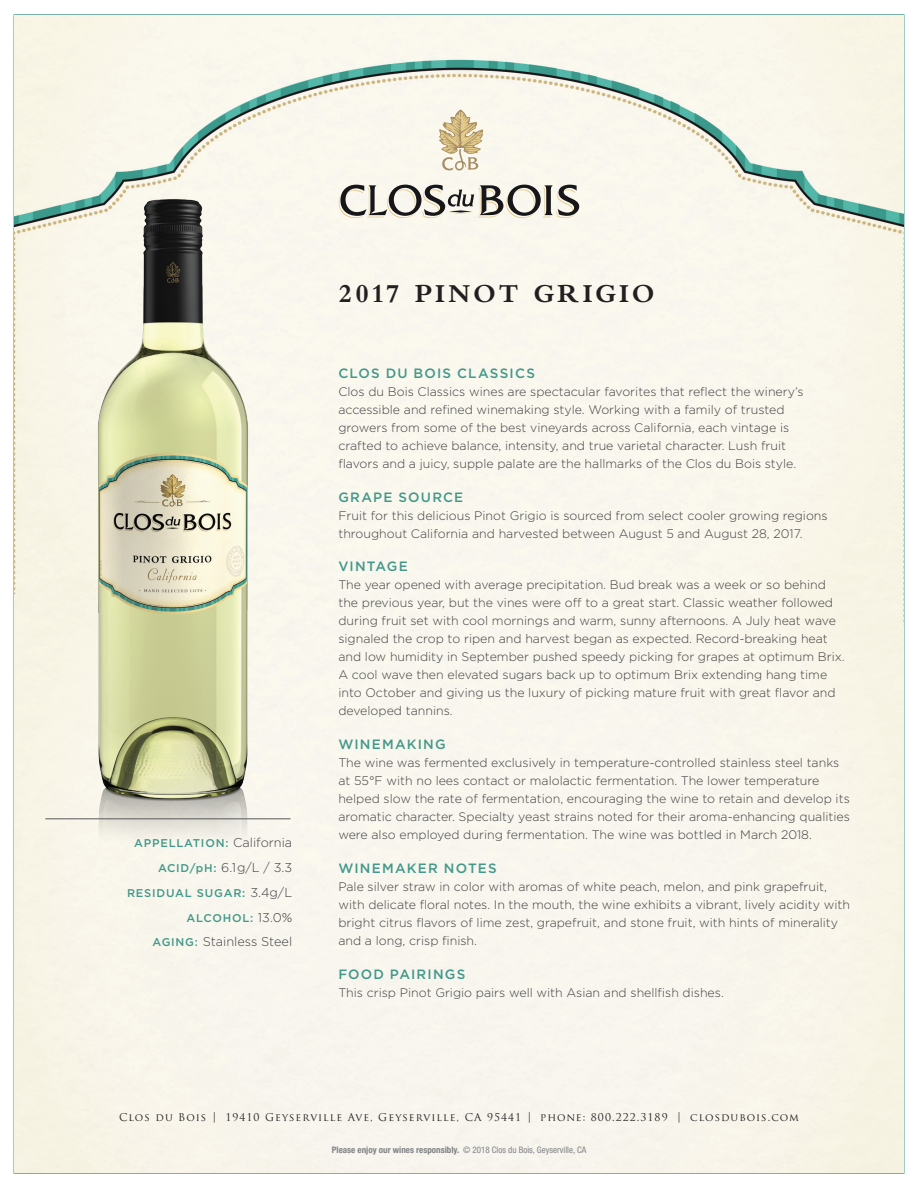
<style>
.page{position:relative;width:918px;height:1188px;background:#fff}
.page>*{position:absolute;margin:0;border:0;box-sizing:border-box;transform-origin:0 0}
.t1{font:700 27px "Bembo";letter-spacing:.11em;color:#231f20}
.Trajan_Subhead{font:500 13.5px "Gotham";letter-spacing:.085em;color:#42988a}
.Side_Bar_copy{font:300 12.75px "Gotham";color:#3e3e3f}
.Body_Copy{font:300 12.3px/18px "Gotham";color:#3e3e3f}
.Side_Bar_copy-2{font:500 11.25px "Gotham";letter-spacing:.07em;color:#42988a}
.t2{font:10.5px "Trajan Pro";letter-spacing:.1em;color:#231f20}
.t3{font:700 condensed 9px "Helvetica Neue";color:#808285}
.s1{font-weight:300;font-size:12.75px;color:#3e3e3f}
.s2{font-weight:500;font-size:11.25px;color:#42988a}
.s3{font-weight:400}
</style>
<div class="page">
<div style="left:15px;top:16px;width:888px;height:1156px;background:#f8f6ed"></div>
<svg style="left:439px;top:110px;width:44px;height:61px;background:#ddcfaf"></svg>
<svg style="left:339px;top:184px;width:240px;height:34px;background:#b6b3ab"></svg>
<img style="left:72px;top:190px;width:202px;height:691px">
<hr style="left:45px;top:819px;width:246px;height:1px;background:#57585a">
<p class="Side_Bar_copy-2" style="left:134px;top:837px;width:160px">APPELLATION: <span class="s1">California</span></p>
<p class="Side_Bar_copy" style="left:158px;top:861px;width:136px"><span class="s2">ACID/pH:</span> 6.1g/L / 3.3</p>
<p class="Side_Bar_copy-2" style="left:127px;top:887px;width:167px">RESIDUAL SUGAR: <span class="s1">3.4g/L</span></p>
<p class="Side_Bar_copy-2" style="left:187px;top:911px;width:107px">ALCOHOL: <span class="s1">13.0%</span></p>
<p class="Side_Bar_copy" style="left:152px;top:935px;width:141px"><span class="s2">AGING:</span> Stainless Steel</p>
<p class="t1" style="left:339px;top:279px;width:317px">2017 PINOT GRIGIO</p>
<p class="Trajan_Subhead" style="left:338px;top:365px;width:198px">CLOS DU BOIS CLASSICS</p>
<p class="Body_Copy" style="left:338px;top:382px;width:467px">Clos du Bois Classics wines are spectacular favorites that reflect the winery’s accessible and refined winemaking style. Working with a family of trusted growers from some of the best vineyards across California, each vintage is crafted to achieve balance, intensity, and true varietal character. Lush fruit flavors and a juicy, supple palate are the hallmarks of the Clos du Bois style.</p>
<p class="Trajan_Subhead" style="left:338px;top:489px;width:126px">GRAPE SOURCE</p>
<p class="Body_Copy" style="left:338px;top:506px;width:491px">Fruit for this delicious Pinot Grigio is sourced from select cooler growing regions throughout California and harvested between August 5 and August 28, 2017.</p>
<p class="Trajan_Subhead" style="left:338px;top:559px;width:71px">VINTAGE</p>
<p class="Body_Copy" style="left:338px;top:576px;width:508px">The year opened with average precipitation. Bud break was a week or so behind the previous year, but the vines were off to a great start. Classic weather followed during fruit set with cool mornings and warm, sunny afternoons. A July heat wave signaled the crop to ripen and harvest began as expected. Record-breaking heat and low humidity in September pushed speedy picking for grapes at optimum Brix.<br>A cool wave then elevated sugars back up to optimum Brix extending hang time into October and giving us the luxury of picking mature fruit with great flavor and developed tannins.</p>
<p class="Trajan_Subhead" style="left:338px;top:737px;width:109px">WINEMAKING</p>
<p class="Body_Copy" style="left:338px;top:754px;width:513px">The wine was fermented exclusively in temperature-controlled stainless steel tanks at 55°F with no lees contact or malolactic fermentation. The lower temperature helped slow the rate of fermentation, encouraging the wine to retain and develop its aromatic character. Specialty yeast strains noted for their aroma-enhancing qualities were also employed during fermentation. The wine was bottled in March 2018.</p>
<p class="Trajan_Subhead" style="left:338px;top:860px;width:160px">WINEMAKER NOTES</p>
<p class="Body_Copy" style="left:338px;top:877px;width:513px">Pale silver straw in color with aromas of white peach, melon, and pink grapefruit, with delicate floral notes. In the mouth, the wine exhibits a vibrant, lively acidity with bright citrus flavors of lime zest, grapefruit, and stone fruit, with hints of minerality and a long, crisp finish.</p>
<p class="Trajan_Subhead" style="left:338px;top:966px;width:128px">FOOD PAIRINGS</p>
<p class="Body_Copy" style="left:338px;top:983px;width:387px">This crisp Pinot Grigio pairs well with Asian and shellfish dishes.</p>
<p class="t2" style="left:119px;top:1111px;width:681px">Clos du Bois | 19410 Geyserville Ave, Geyserville, CA 95441 | phone: 800.222.3189 | closdubois.com</p>
<p class="t3" style="left:332px;top:1145px;width:256px">Please enjoy our wines responsibly. <span class="s3">© 2018 Clos du Bois, Geyserville, CA</span></p>
</div>
